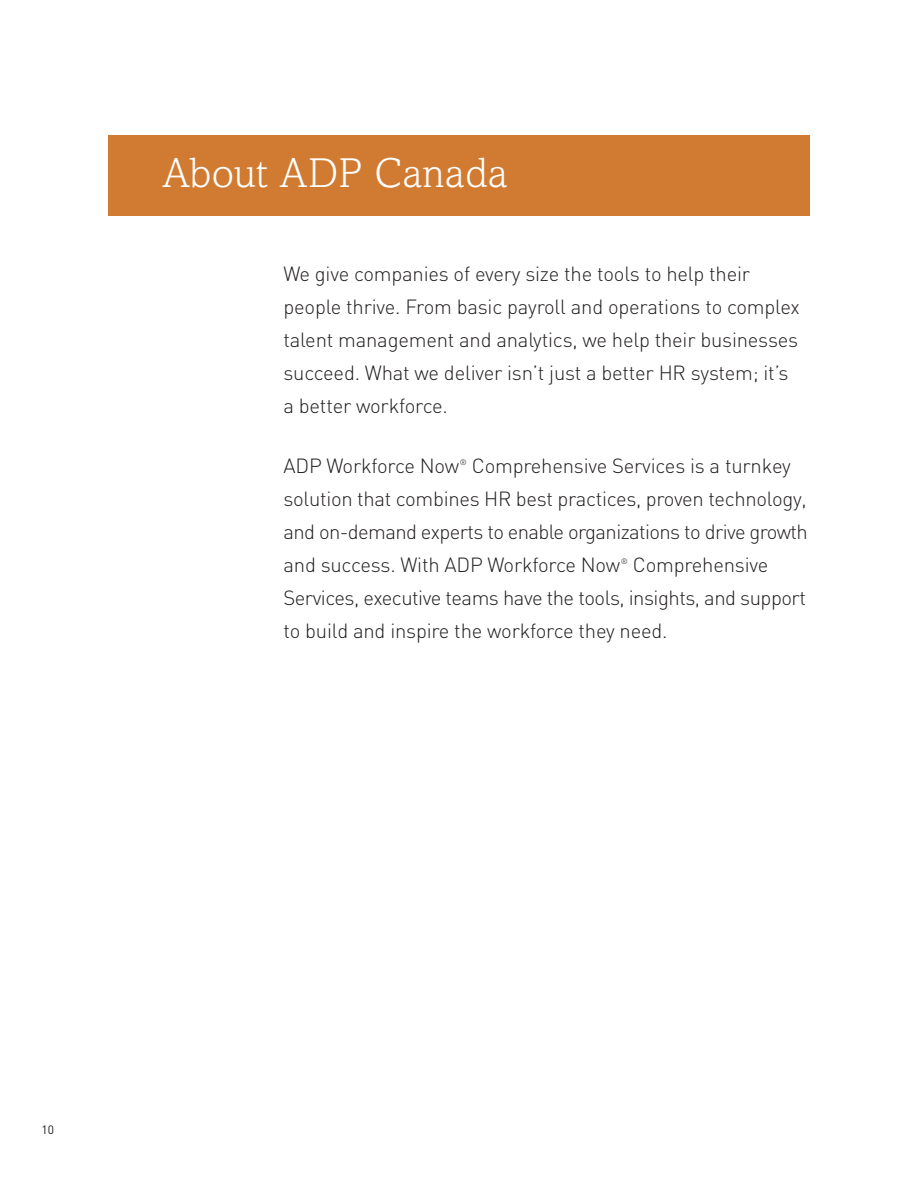
<style>
.page{position:relative;width:918px;height:1188px;background:#fff}
.page>*{position:absolute;margin:0;border:0;box-sizing:border-box;transform-origin:0 0}
.t1{font:300 42px "Amasis MT Std";letter-spacing:.01em;color:#fff}
.t2{font:300 20.25px/33px "DIN";letter-spacing:-.01em;color:#231f20}
.t3{font:12px "DIN";color:#231f20}
.t4{font:300 7.8px "DIN";color:#231f20}
</style>
<div class="page">
<div style="left:108px;top:135px;width:702px;height:81px;background:#d17b32"></div>
<p class="t1" style="left:162px;top:149px;width:347px">About ADP Canada</p>
<p class="t2" style="left:284px;top:257px;width:518px">We give companies of every size the tools to help their people thrive. From basic payroll and operations to complex talent management and analytics, we help their businesses succeed. What we deliver isn’t just a better HR system; it’s a better workforce.</p>
<p class="t2" style="left:284px;top:449px;width:526px;text-indent:188px">Comprehensive Services is a turnkey solution that combines HR best practices, proven technology, and on-demand experts to enable organizations to drive growth and success. With ADP Workforce Now</p>
<p class="t2" style="left:284px;top:449px;width:177px">ADP Workforce Now</p>
<p class="t4" style="left:460px;top:457px;width:9px">®</p>
<p class="t2" style="left:284px;top:548px;width:524px;text-indent:349px">Comprehensive<br>Services, executive teams have the tools, insights, and support to build and inspire the workforce they need.</p>
<p class="t4" style="left:621px;top:556px;width:9px">®</p>
<p class="t3" style="left:41px;top:1122px;width:14px">10</p>
</div>
